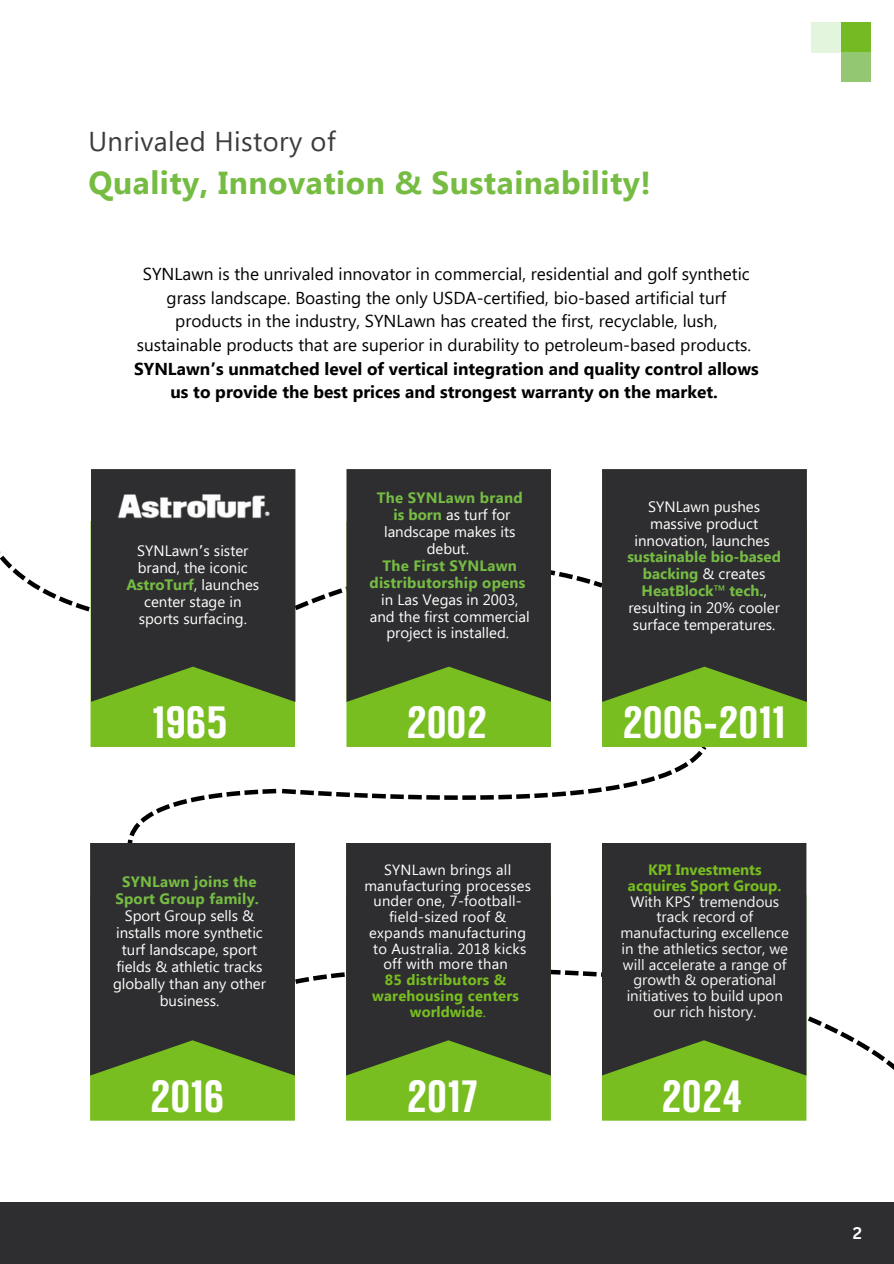
<style>
.page{position:relative;width:894px;height:1264px;background:#fff}
.page>*{position:absolute;margin:0;border:0;box-sizing:border-box;transform-origin:0 0}
.t1{font:700 37.65px "Mostin";letter-spacing:.015em;color:#fff}
.t2{font:700 31.8px "Segoe UI";letter-spacing:.015em;color:#76bc43}
.t3{font:27.3px "Segoe UI";letter-spacing:.015em;color:#3d3b3d}
.t4{font:17.25px/23.7px "Segoe UI";color:#000;text-align:center}
.t5{font:700 17.25px/23.7px "Segoe UI";color:#000;text-align:center}
.t6{font:700 16.5px "Canva Sans";color:#fff}
.t7{font:15px/16.8px "Segoe UI";color:#fff;text-align:center}
.t8{font:15px/15.8px "Segoe UI";color:#f7f7f7;text-align:center}
.t9{font:700 15px/16.8px "Segoe UI";letter-spacing:.015em;color:#76bc43;text-align:center}
.t10{font:14.7px/15.8px "Segoe UI";letter-spacing:.015em;color:#fff;text-align:center}
.t11{font:700 14.7px "Segoe UI";letter-spacing:.015em;color:#78be20}
.s1{font-family:"Noto Sans Gurmukhi"}
.s2{font-weight:700;color:#76bc43}
.s3{font-weight:400}
.s4{font-family:"Noto Sans";font-weight:700;color:#76bc43}
.s5{font-weight:700;color:#78be20}
</style>
<div class="page">
<div style="left:0;top:1202px;width:893px;height:61px;background:#2e2e30"></div>
<div style="left:811px;top:23px;width:30px;height:29px;background:#e4f5de"></div>
<div style="left:841px;top:23px;width:29px;height:29px;background:#74bb23"></div>
<div style="left:841px;top:52px;width:29px;height:30px;background:#94c772"></div>
<svg style="left:0;top:551px;width:90px;height:61px"></svg>
<svg style="left:295px;top:554px;width:307px;height:56px"></svg>
<div style="left:346px;top:702px;width:205px;height:42px;background:#78be20"></div>
<svg style="left:346px;top:469px;width:205px;height:233px;background:#34392f"></svg>
<div style="left:602px;top:702px;width:204px;height:45px;background:#78be20"></div>
<svg style="left:602px;top:469px;width:204px;height:233px;background:#33392e"></svg>
<div style="left:90px;top:702px;width:205px;height:45px;background:#78be20"></div>
<svg style="left:90px;top:469px;width:205px;height:233px;background:#383f31"></svg>
<img style="left:110px;top:490px;width:166px;height:40px">
<svg style="left:114px;top:744px;width:595px;height:121px"></svg>
<svg style="left:295px;top:938px;width:598px;height:183px"></svg>
<div style="left:90px;top:1075px;width:205px;height:45px;background:#78be20"></div>
<svg style="left:90px;top:842px;width:205px;height:233px;background:#34392f"></svg>
<div style="left:346px;top:1075px;width:204px;height:45px;background:#78be20"></div>
<svg style="left:346px;top:842px;width:204px;height:233px;background:#34392f"></svg>
<div style="left:601px;top:1075px;width:205px;height:45px;background:#78be20"></div>
<svg style="left:601px;top:842px;width:205px;height:233px;background:#353a30"></svg>
<h3 class="t3" style="left:88px;top:121px;width:248px">Unrivaled History of</h3>
<h3 class="t2" style="left:88px;top:159px;width:563px">Quality, Innovation &amp; Sustainability!</h3>
<p class="t4" style="left:137px;top:261px;width:616px">SYNLawn is the unrivaled innovator in commercial, residential and golf synthetic grass landscape. Boasting the only USDA-certified, bio-based artificial turf products in the industry, SYNLawn has created the first, recyclable, lush, sustainable products that are superior in durability to petroleum-based products.</p>
<p class="t5" style="left:134px;top:355px;width:626px">SYNLawn<span class="s1">’</span>s unmatched level of vertical integration and quality control allows us to provide the best prices and strongest warranty on the market.</p>
<h1 class="t7" style="left:126px;top:541px;width:134px">SYNLawn<span class="s1">’</span>s sister brand, the iconic<br><span class="s2">AstroTurf</span>, launches center stage in sports surfacing.</h1>
<h1 class="t1" style="left:152px;top:706px;width:76px">1965</h1>
<p class="t9" style="left:115px;top:872px;width:145px">SYNLawn joins the<br>Sport Group family.</p>
<p class="t7" style="left:113px;top:906px;width:154px">Sport Group sells &amp; installs more synthetic turf landscape, sport fields &amp; athletic tracks globally than any other business.</p>
<h1 class="t1" style="left:150px;top:1079px;width:75px">2016</h1>
<p class="t9" style="left:376px;top:489px;width:147px">The SYNLawn brand</p>
<p class="t7" style="left:384px;top:505px;width:133px"><span class="s2">is born</span> as turf for landscape makes its debut.</p>
<p class="t9" style="left:369px;top:556px;width:157px">The First SYNLawn distributorship opens</p>
<p class="t7" style="left:369px;top:590px;width:161px">in Las Vegas in 2003, and the first commercial project is installed.</p>
<p class="t1" style="left:406px;top:706px;width:82px">2002</p>
<p class="t10" style="left:364px;top:861px;width:168px">SYNLawn brings all manufacturing processes under one, 7-football&shy;field-sized roof &amp; expands manufacturing</p>
<p class="t10" style="left:373px;top:939px;width:154px">to Australia. 2018 kicks off with more than</p>
<p class="t11" style="left:384px;top:969px;width:123px">85 distributors &amp;</p>
<p class="t11" style="left:372px;top:985px;width:148px">warehousing centers</p>
<p class="t11" style="left:410px;top:1000px;width:77px">worldwide<span class="s3">.</span></p>
<p class="t1" style="left:407px;top:1079px;width:73px">2017</p>
<p class="t7" style="left:634px;top:497px;width:137px">SYNLawn pushes massive product innovation, launches</p>
<p class="t7" style="left:627px;top:548px;width:155px"><span class="s2">sustainable bio-based backing</span> &amp; creates<br><span class="s2">HeatBlock</span><span class="s4">™</span> <span class="s2">tech.</span>, resulting in 20% cooler surface temperatures.</p>
<p class="t1" style="left:622px;top:706px;width:164px">2006-2011</p>
<p class="t8" style="left:620px;top:861px;width:170px"><span class="s5">KPI Investments acquires Sport Group.<br></span>With KPS<span class="s1">’</span> tremendous track record of manufacturing excellence in the athletics sector, we will accelerate a range of growth &amp; operational initiatives to build upon our rich history.</p>
<p class="t1" style="left:661px;top:1079px;width:81px">2024</p>
<h2 class="t6" style="left:852px;top:1221px;width:11px">2</h2>
</div>
